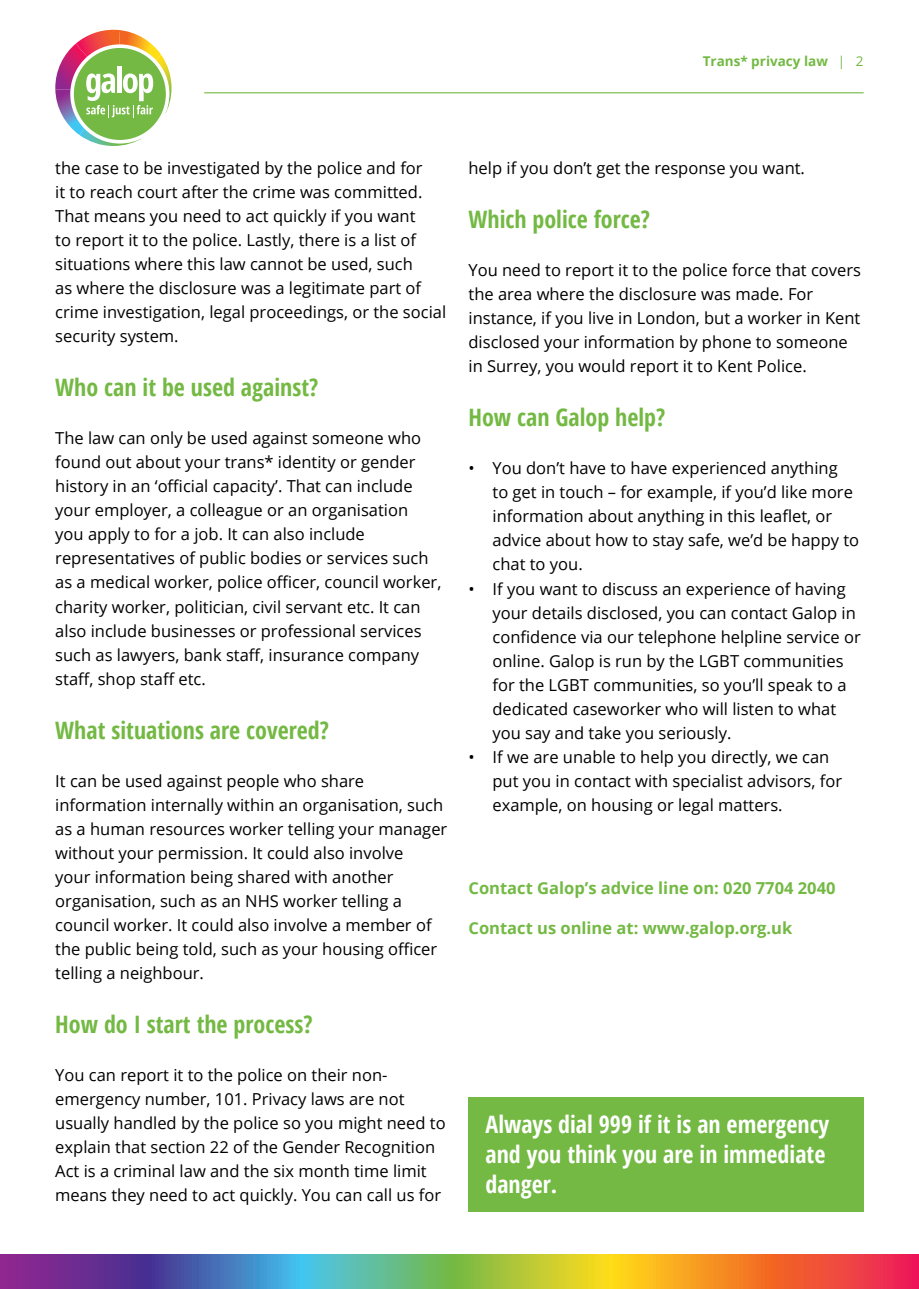
<style>
.page{position:relative;width:919px;height:1289px;background:#fff}
.page>*{position:absolute;margin:0;border:0;box-sizing:border-box;transform-origin:0 0}
.t1{font:700 condensed 24px "Open Sans";color:#73b943}
.t2{font:700 condensed 24px/30px "Open Sans";color:#fff}
.t3{font:16.5px/24px "Open Sans";color:#000}
.t4{font:700 16.5px "Open Sans";color:#73b943}
.t5{font:700 13.5px "Open Sans";color:#73b943}
.t6{font:13.5px "Open Sans";color:#73b943}
</style>
<div class="page">
<svg style="left:55px;top:30px;width:116px;height:116px"></svg>
<hr style="left:204px;top:92px;width:659px;height:1px;background:#73b943">
<svg style="left:0;top:1254px;width:918px;height:34px;background:#9f8468"></svg>
<div style="left:468px;top:1097px;width:395px;height:115px;background:#73b943"></div>
<p class="t5" style="left:702px;top:51px;width:127px">Trans* privacy law</p>
<p class="t6" style="left:837px;top:51px;width:27px">| 2</p>
<p class="t3" style="left:55px;top:156px;width:392px">the case to be investigated by the police and for<br>it to reach court after the crime was committed.<br>That means you need to act quickly if you want<br>to report it to the police. Lastly, there is a list of situations where this law cannot be used, such<br>as where the disclosure was a legitimate part of crime investigation, legal proceedings, or the social security system.</p>
<p class="t1" style="left:55px;top:371px;width:264px">Who can it be used against?</p>
<p class="t3" style="left:55px;top:426px;width:387px">The law can only be used against someone who found out about your trans* identity or gender history in an ‘official capacity’. That can include your employer, a colleague or an organisation<br>you apply to for a job. It can also include representatives of public bodies or services such as a medical worker, police officer, council worker, charity worker, politician, civil servant etc. It can also include businesses or professional services such as lawyers, bank staff, insurance company staff, shop staff etc.</p>
<p class="t1" style="left:55px;top:713px;width:275px">What situations are covered?</p>
<p class="t3" style="left:55px;top:768px;width:393px">It can be used against people who share information internally within an organisation, such as a human resources worker telling your manager without your permission. It could also involve<br>your information being shared with another organisation, such as an NHS worker telling a council worker. It could also involve a member of the public being told, such as your housing officer telling a neighbour.</p>
<p class="t1" style="left:55px;top:1007px;width:259px">How do I start the process?</p>
<p class="t3" style="left:55px;top:1062px;width:392px">You can report it to the police on their non&shy;emergency number, 101. Privacy laws are not usually handled by the police so you might need to explain that section 22 of the Gender Recognition Act is a criminal law and the six month time limit means they need to act quickly. You can call us for</p>
<p class="t3" style="left:468px;top:156px;width:338px">help if you don’t get the response you want.</p>
<p class="t1" style="left:468px;top:203px;width:183px">Which police force?</p>
<p class="t3" style="left:468px;top:258px;width:394px">You need to report it to the police force that covers the area where the disclosure was made. For instance, if you live in London, but a worker in Kent disclosed your information by phone to someone in Surrey, you would report it to Kent Police.</p>
<p class="t1" style="left:468px;top:401px;width:198px">How can Galop help?</p>
<p class="t3" style="left:492px;top:456px;width:368px;text-indent:-24px">• You don’t have to have experienced anything<br>to get in touch – for example, if you’d like more information about anything in this leaflet, or advice about how to stay safe, we’d be happy to chat to you.</p>
<p class="t3" style="left:492px;top:576px;width:370px;text-indent:-24px">• If you want to discuss an experience of having your details disclosed, you can contact Galop in confidence via our telephone helpline service or online. Galop is run by the LGBT communities for the LGBT communities, so you’ll speak to a dedicated caseworker who will listen to what you say and take you seriously.</p>
<p class="t3" style="left:492px;top:744px;width:351px;text-indent:-24px">• If we are unable to help you directly, we can put you in contact with specialist advisors, for example, on housing or legal matters.</p>
<p class="t4" style="left:468px;top:876px;width:368px">Contact Galop’s advice line on: 020 7704 2040</p>
<p class="t4" style="left:468px;top:916px;width:325px">Contact us online at: www.galop.org.uk</p>
<p class="t2" style="left:485px;top:1108px;width:345px">Always dial 999 if it is an emergency and you think you are in immediate danger.</p>
</div>
